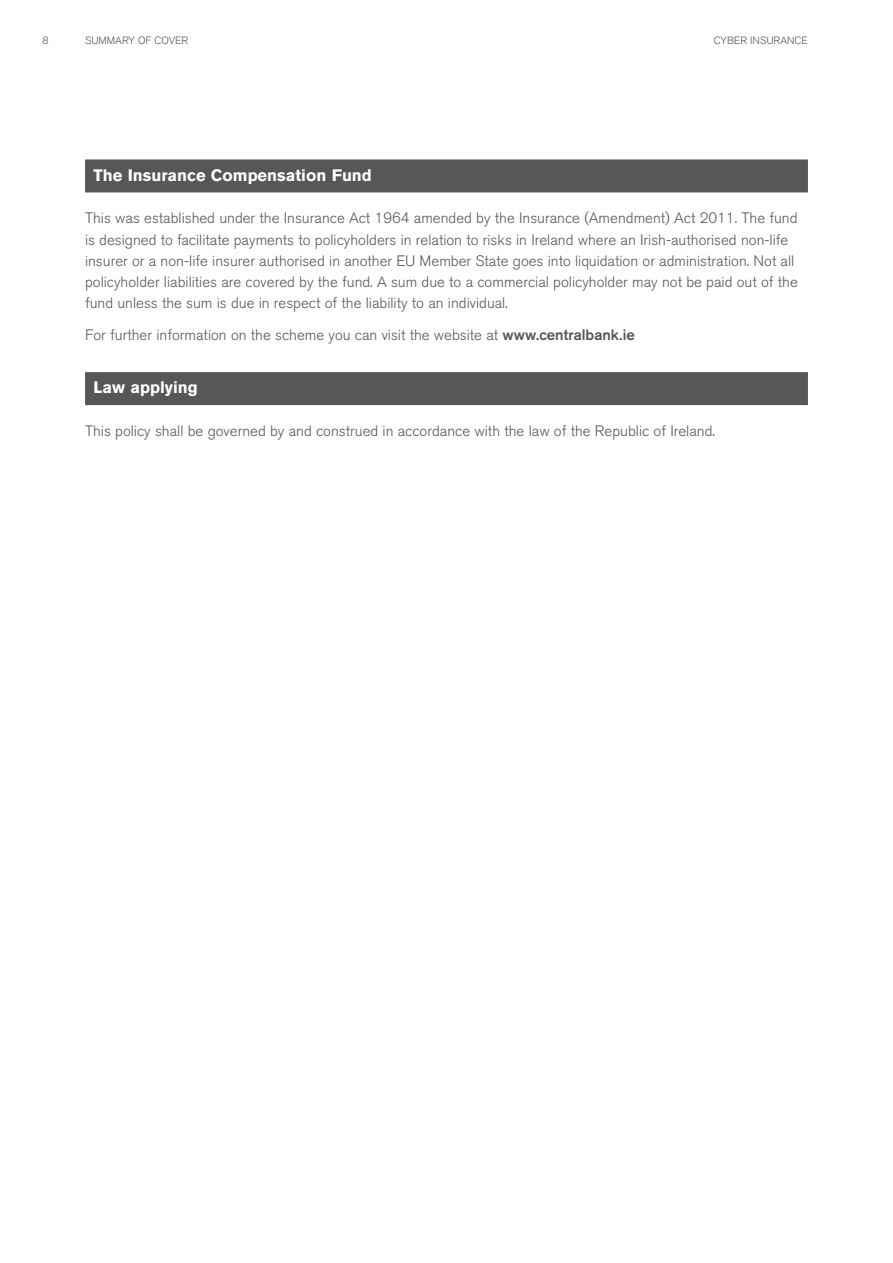
<style>
.page{position:relative;width:893px;height:1263px;background:#fff}
.page>*{position:absolute;margin:0;border:0;box-sizing:border-box;transform-origin:0 0}
.t1{font:700 16.5px "Akzidenz Grotesk BQ";color:#fff}
.t2{font:300 15px/21.3px "Akzidenz Grotesk BQ";color:#575756}
.t3{font:300 10.5px "Akzidenz Grotesk BQ";color:#575756}
.s1{font-weight:500}
</style>
<div class="page">
<div style="left:85px;top:159px;width:723px;height:33px;background:#575756"></div>
<div style="left:85px;top:372px;width:723px;height:33px;background:#575756"></div>
<p class="t3" style="left:43px;top:34px;width:8px">8</p>
<p class="t3" style="left:85px;top:34px;width:105px">SUMMARY OF COVER</p>
<p class="t3" style="left:714px;top:34px;width:95px">CYBER INSURANCE</p>
<p class="t1" style="left:94px;top:165px;width:280px">The Insurance Compensation Fund</p>
<p class="t2" style="left:85px;top:208px;width:714px">This was established under the Insurance Act 1964 amended by the Insurance (Amendment) Act 2011. The fund is designed to facilitate payments to policyholders in relation to risks in Ireland where an Irish-authorised non-life insurer or a non-life insurer authorised in another EU Member State goes into liquidation or administration. Not all policyholder liabilities are covered by the fund. A sum due to a commercial policyholder may not be paid out of the fund unless the sum is due in respect of the liability to an individual.</p>
<p class="t2" style="left:85px;top:325px;width:551px">For further information on the scheme you can visit the website at <span class="s1">www.centralbank.ie</span></p>
<p class="t1" style="left:94px;top:378px;width:106px">Law applying</p>
<p class="t2" style="left:85px;top:420px;width:631px">This policy shall be governed by and construed in accordance with the law of the Republic of Ireland.</p>
</div>
